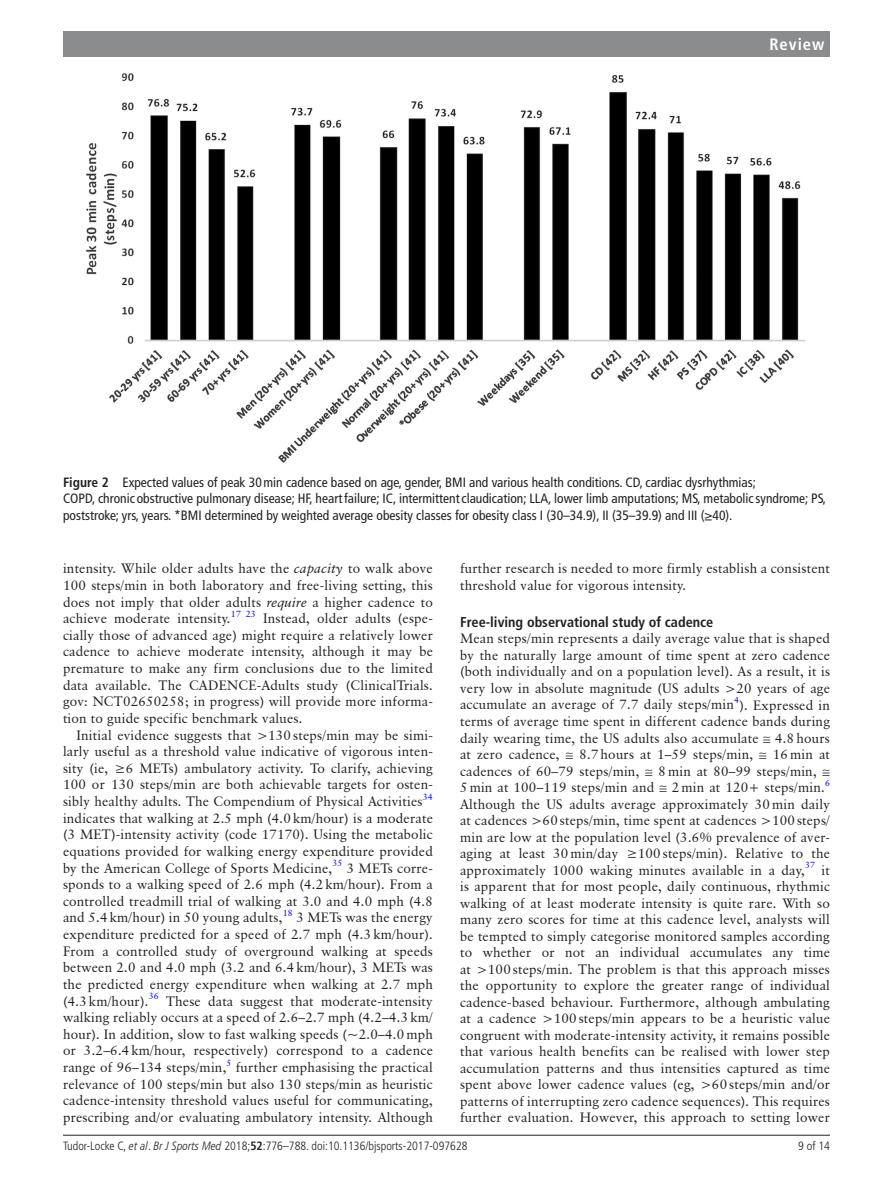
<style>
.page{position:relative;width:893px;height:1191px;background:#fff}
.page>*{position:absolute;margin:0;border:0;box-sizing:border-box;transform-origin:0 0}
.t1{font:700 condensed 16.5px "Frutiger LT Pro";letter-spacing:.055em;color:#fff}
.t2{font:700 condensed 14.25px "Frutiger LT Pro";color:#231f20}
.t3{font:13.5px/16.6px "Classical Garamond BT";letter-spacing:.015em;color:#231f20;text-align:justify}
.t4{font:condensed 13.5px/16.5px "Frutiger LT Pro";color:#231f20}
.t5{font:300 condensed 12px "Frutiger LT Pro";color:#231f20}
.s1{font-weight:700}
.s2{font-style:italic}
</style>
<div class="page">
<hr style="left:63px;top:1134px;width:767px;height:1px;background:#231f20">
<div style="left:63px;top:31px;width:767px;height:25px;background:#8a8c8e"></div>
<img style="left:86px;top:73px;width:719px;height:390px">
<p class="t1" style="left:769px;top:34px;width:56px">Review</p>
<p class="t4" style="left:63px;top:474px;width:765px"><span class="s1">Figure 2</span> Expected values of peak 30min cadence based on age, gender, BMI and various health conditions. CD, cardiac dysrhythmias;<br>COPD, chronic obstructive pulmonary disease; HF, heartfailure; IC, intermittentclaudication; LLA, lower limb amputations; MS, metabolicsyndrome; PS, poststroke; yrs, years. *BMI determined by weighted average obesity classes for obesity class I (30–34.9), II (35–39.9) and III (≥40).</p>
<p class="t3" style="left:63px;top:560px;width:371px">intensity. While older adults have the <span class="s2">capacity</span> to walk above 100 steps/min in both laboratory and free-living setting, this does not imply that older adults <span class="s2">require</span> a higher cadence to achieve moderate intensity.<sup>17</sup> <sup>23</sup></p>
<p class="t3" style="left:63px;top:610px;width:371px;text-indent:200px">Instead, older adults (espe&shy;cially those of advanced age) might require a relatively lower cadence to achieve moderate intensity, although it may be premature to make any firm conclusions due to the limited data available. The CADENCE-Adults study (ClinicalTrials. gov: NCT02650258; in progress) will provide more informa&shy;tion to guide specific benchmark values.</p>
<p class="t3" style="left:63px;top:726px;width:371px;text-indent:14px">Initial evidence suggests that &gt;130 steps/min may be simi&shy;larly useful as a threshold value indicative of vigorous inten&shy;sity (ie, ≥6 METs) ambulatory activity. To clarify, achieving 100 or 130 steps/min are both achievable targets for osten&shy;sibly healthy adults. The Compendium of Physical Activities<sup>34 </sup>indicates that walking at 2.5 mph (4.0 km/hour) is a moderate (3 MET)-intensity activity (code 17170). Using the metabolic equations provided for walking energy expenditure provided by the American College of Sports Medicine,<sup>35</sup> 3 METs corre&shy;sponds to a walking speed of 2.6 mph (4.2 km/hour). From a controlled treadmill trial of walking at 3.0 and 4.0 mph (4.8 and 5.4 km/hour) in 50 young adults,<sup>18</sup> 3 METs was the energy expenditure predicted for a speed of 2.7 mph (4.3 km/hour).<br>From a controlled study of overground walking at speeds between 2.0 and 4.0 mph (3.2 and 6.4 km/hour), 3 METs was the predicted energy expenditure when walking at 2.7 mph (4.3 km/hour).<sup>36</sup> These data suggest that moderate-intensity walking reliably occurs at a speed of 2.6–2.7 mph (4.2–4.3 km/ hour). In addition, slow to fast walking speeds (~2.0–4.0 mph or 3.2–6.4 km/hour, respectively) correspond to a cadence range of 96–134 steps/min,<sup>5</sup> further emphasising the practical relevance of 100 steps/min but also 130 steps/min as heuristic cadence-intensity threshold values useful for communicating, prescribing and/or evaluating ambulatory intensity. Although</p>
<p class="t3" style="left:460px;top:560px;width:371px">further research is needed to more firmly establish a consistent threshold value for vigorous intensity.</p>
<p class="t2" style="left:460px;top:613px;width:255px">Free-living observational study of cadence</p>
<p class="t3" style="left:460px;top:630px;width:371px">Mean steps/min represents a daily average value that is shaped by the naturally large amount of time spent at zero cadence (both individually and on a population level). As a result, it is very low in absolute magnitude (US adults &gt;20 years of age accumulate an average of 7.7 daily steps/min<sup>4</sup>). Expressed in terms of average time spent in different cadence bands during daily wearing time, the US adults also accumulate ≅ 4.8 hours at zero cadence, ≅ 8.7 hours at 1–59 steps/min, ≅ 16 min at cadences of 60–79 steps/min, ≅ 8 min at 80–99 steps/min, ≅ 5 min at 100–119 steps/min and ≅ 2 min at 120+ steps/min.<sup>6<br></sup>Although the US adults average approximately 30 min daily at cadences &gt;60 steps/min, time spent at cadences &gt;100 steps/ min are low at the population level (3.6% prevalence of aver&shy;aging at least 30 min/day ≥100 steps/min). Relative to the approximately 1000 waking minutes available in a day,<sup>37</sup></p>
<p class="t3" style="left:460px;top:861px;width:371px;text-indent:361px">it is apparent that for most people, daily continuous, rhythmic walking of at least moderate intensity is quite rare. With so many zero scores for time at this cadence level, analysts will be tempted to simply categorise monitored samples according to whether or not an individual accumulates any time at &gt;100 steps/min. The problem is that this approach misses the opportunity to explore the greater range of individual cadence-based behaviour. Furthermore, although ambulating at a cadence &gt;100 steps/min appears to be a heuristic value congruent with moderate-intensity activity, it remains possible that various health benefits can be realised with lower step accumulation patterns and thus intensities captured as time spent above lower cadence values (eg, &gt;60 steps/min and/or patterns of interrupting zero cadence sequences). This requires further evaluation. However, this approach to setting lower</p>
<p class="t5" style="left:63px;top:1138px;width:406px">Tudor-Locke C, <span class="s2">et al</span>. <span class="s2">Br J Sports Med</span> 2018;<span class="s1">52</span>:776–788. doi:10.1136/bjsports-2017-097628</p>
<p class="t5" style="left:798px;top:1138px;width:33px">9 of 14</p>
</div>
